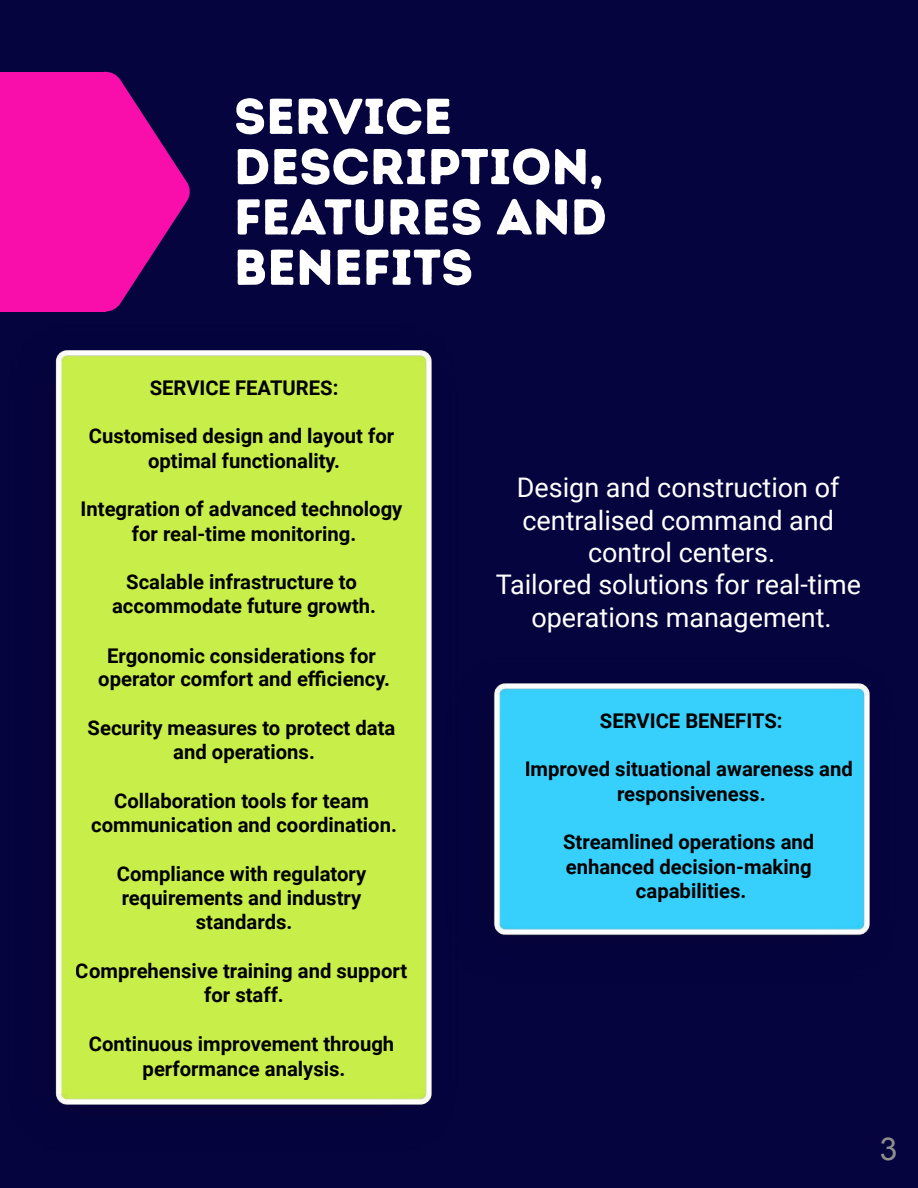
<style>
.page{position:relative;width:918px;height:1188px;background:#fff}
.page>*{position:absolute;margin:0;border:0;box-sizing:border-box;transform-origin:0 0}
.t1{font:50.25px/50.2px "Intro Rust Base";color:#fff}
.t2{font:31.5px "Arial";color:#8f8f8f}
.t3{font:27px/32.4px "Roboto";color:#fff;text-align:center}
.t4{font:700 20.25px/24.8px "Roboto";color:#000;text-align:center}
</style>
<div class="page">
<div style="left:94px;top:0;width:824px;height:1188px;background:#06043f"></div>
<div style="left:0;top:0;width:94px;height:1188px;background:#06043f"></div>
<div style="left:0;top:72px;width:105px;height:239px;background:#f90eab"></div>
<svg style="left:105px;top:72px;width:85px;height:233px"></svg>
<img style="left:0;top:305px;width:432px;height:869px">
<img style="left:425px;top:637px;width:445px;height:366px">
<h1 class="t1" style="left:234px;top:91px;width:375px">SERVICE<br>DESCRIPTION,<br>FEATURES AND<br>BENEFITS</h1>
<p class="t4" style="left:150px;top:377px;width:190px">SERVICE FEATURES:</p>
<p class="t4" style="left:89px;top:426px;width:307px">Customised design and layout for optimal functionality.</p>
<p class="t4" style="left:81px;top:499px;width:323px">Integration of advanced technology for real-time monitoring.</p>
<p class="t4" style="left:112px;top:573px;width:265px;line-height:23.7px">Scalable infrastructure to accommodate future growth.</p>
<p class="t4" style="left:98px;top:646px;width:293px;line-height:23.7px">Ergonomic considerations for operator comfort and e ciency.</p>
<p class="t4" style="left:88px;top:717px;width:309px">Security measures to protect data and operations.</p>
<p class="t4" style="left:91px;top:790px;width:307px">Collaboration tools for team communication and coordination.</p>
<p class="t4" style="left:117px;top:864px;width:251px;line-height:24.2px">Compliance with regulatory requirements and industry standards.</p>
<p class="t4" style="left:76px;top:960px;width:333px">Comprehensive training and support for staff.</p>
<p class="t4" style="left:89px;top:1033px;width:307px">Continuous improvement through performance analysis.</p>
<h3 class="t3" style="left:496px;top:474px;width:367px">Design and construction of centralised command and control centers.<br>Tailored solutions for real-time operations management.</h3>
<p class="t4" style="left:600px;top:710px;width:184px">SERVICE BENEFITS:</p>
<p class="t4" style="left:525px;top:759px;width:330px">Improved situational awareness and responsiveness.</p>
<p class="t4" style="left:563px;top:832px;width:253px;line-height:24.2px">Streamlined operations and enhanced decision-making capabilities.</p>
<h2 class="t2" style="left:880px;top:1131px;width:19px">3</h2>
</div>
